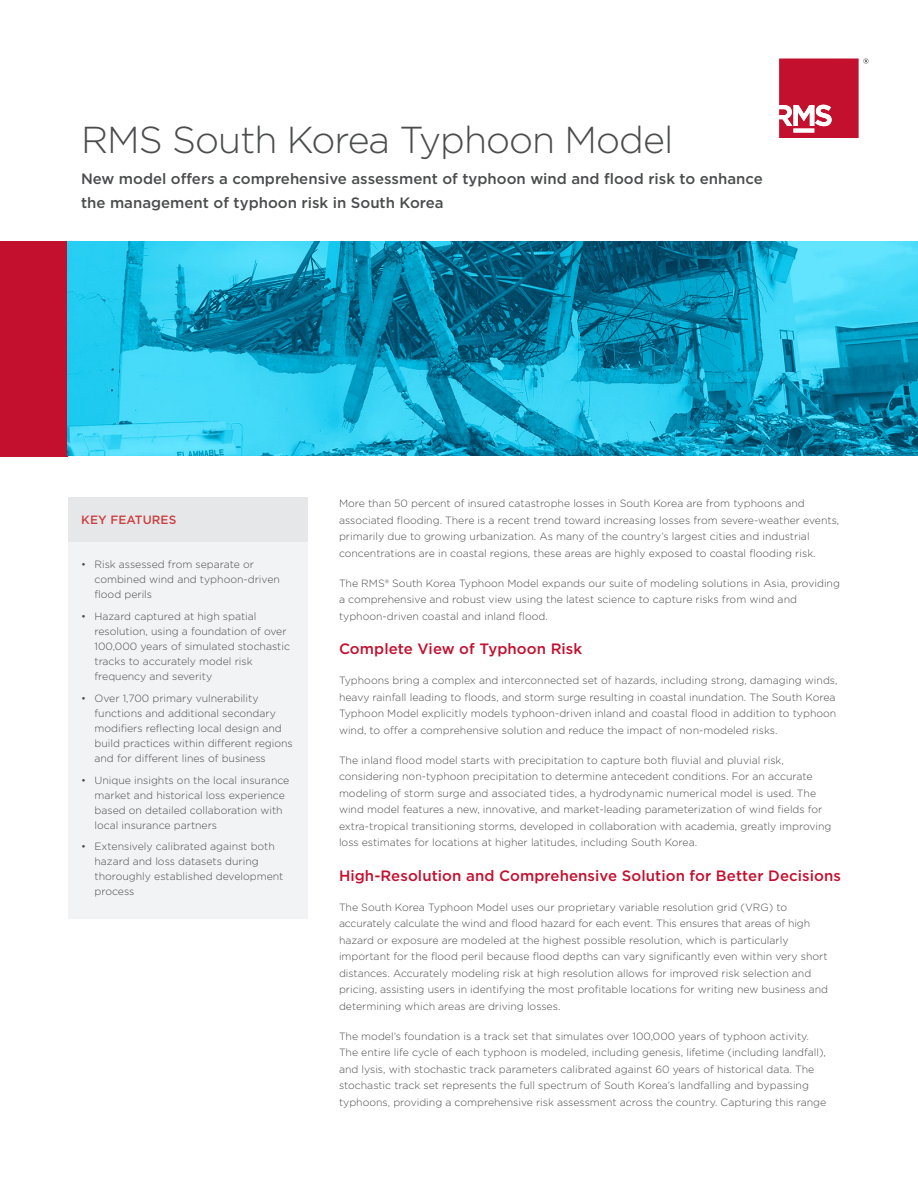
<style>
.page{position:relative;width:918px;height:1188px;background:#fff}
.page>*{position:absolute;margin:0;border:0;box-sizing:border-box;transform-origin:0 0}
.t1{font:300 37.5px "Gotham";letter-spacing:-.025em;color:#4b4c4d}
.t2{font:500 15px "Gotham";color:#4b4c4d}
.copy{font:500 15px "Gotham";letter-spacing:.005em;color:#c3102f}
.solution_bullets{font:500 12px "Gotham";letter-spacing:.005em;color:#cb4042}
.copy-2{font:300 10.5px/16.5px "Gotham";color:#4b4c4d}
</style>
<div class="page">
<div style="left:68px;top:497px;width:240px;height:422px;background:#f2f3f4"></div>
<div style="left:68px;top:497px;width:239px;height:44px;background:#e6e7e9"></div>
<div style="left:0;top:241px;width:68px;height:216px;background:#c3102f"></div>
<svg style="left:779px;top:58px;width:90px;height:80px"></svg>
<img style="left:68px;top:241px;width:850px;height:215px">
<p class="t1" style="left:81px;top:116px;width:594px">RMS South Korea Typhoon Model</p>
<p class="t2" style="left:81px;top:169px;width:684px">New model offers a comprehensive assessment of typhoon wind and flood risk to enhance</p>
<p class="t2" style="left:81px;top:193px;width:364px">the management of typhoon risk in South Korea</p>
<p class="solution_bullets" style="left:81px;top:512px;width:97px">KEY FEATURES</p>
<p class="copy-2" style="left:94px;top:557px;width:187px;line-height:15px;text-indent:-14px">• Risk assessed from separate or combined wind and typhoon-driven flood perils</p>
<p class="copy-2" style="left:94px;top:609px;width:197px;line-height:15px;text-indent:-14px">• Hazard captured at high spatial resolution, using a foundation of over 100,000 years of simulated stochastic tracks to accurately model risk frequency and severity</p>
<p class="copy-2" style="left:94px;top:690px;width:200px;line-height:15px;text-indent:-14px">• Over 1,700 primary vulnerability functions and additional secondary modifiers reflecting local design and build practices within different regions and for different lines of business</p>
<p class="copy-2" style="left:94px;top:772px;width:196px;line-height:15px;text-indent:-14px">• Unique insights on the local insurance market and historical loss experience based on detailed collaboration with local insurance partners</p>
<p class="copy-2" style="left:94px;top:839px;width:190px;line-height:15px;text-indent:-14px">• Extensively calibrated against both hazard and loss datasets during thoroughly established development process</p>
<p class="copy-2" style="left:339px;top:495px;width:502px">More than 50 percent of insured catastrophe losses in South Korea are from typhoons and associated flooding. There is a recent trend toward increasing losses from severe-weather events, primarily due to growing urbanization. As many of the country’s largest cities and industrial concentrations are in coastal regions, these areas are highly exposed to coastal flooding risk.</p>
<p class="copy-2" style="left:339px;top:574px;width:502px">The RMS® South Korea Typhoon Model expands our suite of modeling solutions in Asia, providing a comprehensive and robust view using the latest science to capture risks from wind and typhoon-driven coastal and inland flood.</p>
<p class="copy" style="left:339px;top:639px;width:245px">Complete View of Typhoon Risk</p>
<p class="copy-2" style="left:339px;top:672px;width:500px">Typhoons bring a complex and interconnected set of hazards, including strong, damaging winds, heavy rainfall leading to floods, and storm surge resulting in coastal inundation. The South Korea Typhoon Model explicitly models typhoon-driven inland and coastal flood in addition to typhoon wind, to offer a comprehensive solution and reduce the impact of non-modeled risks.</p>
<p class="copy-2" style="left:339px;top:751px;width:494px">The inland flood model starts with precipitation to capture both fluvial and pluvial risk, considering non-typhoon precipitation to determine antecedent conditions. For an accurate modeling of storm surge and associated tides, a hydrodynamic numerical model is used. The wind model features a new, innovative, and market-leading parameterization of wind fields for extra-tropical transitioning storms, developed in collaboration with academia, greatly improving loss estimates for locations at higher latitudes, including South Korea.</p>
<p class="copy" style="left:339px;top:865px;width:503px">High-Resolution and Comprehensive Solution for Better Decisions</p>
<p class="copy-2" style="left:339px;top:898px;width:491px">The South Korea Typhoon Model uses our proprietary variable resolution grid (VRG) to accurately calculate the wind and flood hazard for each event. This ensures that areas of high hazard or exposure are modeled at the highest possible resolution, which is particularly important for the flood peril because flood depths can vary significantly even within very short distances. Accurately modeling risk at high resolution allows for improved risk selection and pricing, assisting users in identifying the most profitable locations for writing new business and determining which areas are driving losses.</p>
<p class="copy-2" style="left:339px;top:1027px;width:489px">The model’s foundation is a track set that simulates over 100,000 years of typhoon activity.<br>The entire life cycle of each typhoon is modeled, including genesis, lifetime (including landfall), and lysis, with stochastic track parameters calibrated against 60 years of historical data. The stochastic track set represents the full spectrum of South Korea’s landfalling and bypassing typhoons, providing a comprehensive risk assessment across the country. Capturing this range</p>
</div>
